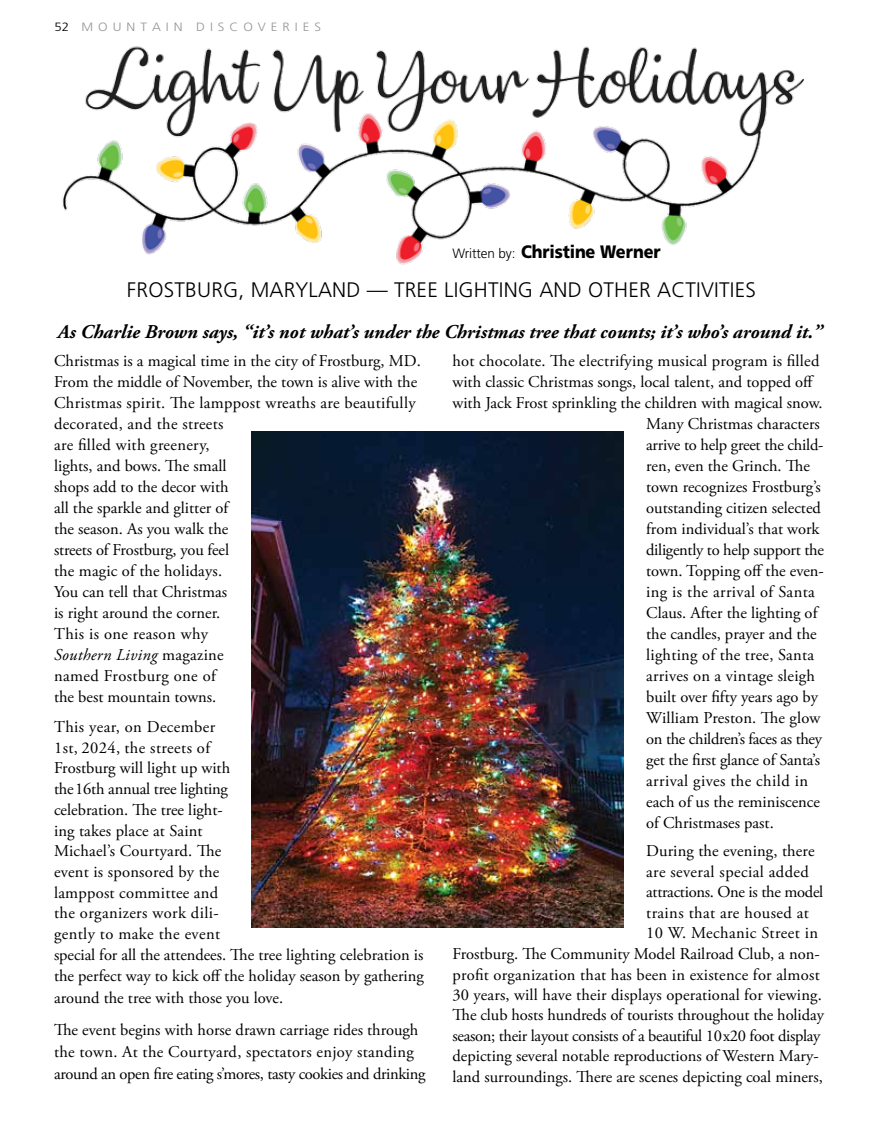
<style>
.page{position:relative;width:878px;height:1134px;background:#fff}
.page>*{position:absolute;margin:0;border:0;box-sizing:border-box;transform-origin:0 0}
.t1{font:300 21px "Frutiger";letter-spacing:.01em;color:#000}
.t2{font:italic 700 19.5px "Adobe Garamond Pro";color:#000}
.t3{font:900 18px "Frutiger";letter-spacing:-.01em;color:#000;scale:.9 1}
.t4{font:16.5px/21px "Adobe Garamond Pro";color:#000}
.t5{font:16.5px "Adobe Garamond Pro";letter-spacing:-.02em;color:#000}
.t6{font:16.5px "Adobe Garamond Pro";letter-spacing:.025em;color:#000}
.t7{font:300 12px "Frutiger";color:#939598;scale:1.1 1}
.s1{color:#000}
.s2{font-weight:300;font-size:13.5px}
.s3{font-style:italic}
</style>
<div class="page">
<img style="left:62px;top:46px;width:742px;height:219px">
<img style="left:251px;top:432px;width:372px;height:496px">
<p class="t7" style="left:55px;top:20px;width:244px"><span class="s1">52</span> M O U N T A I N D I S C O V E R I E S</p>
<p class="t3" style="left:452px;top:241px;width:233px"><span class="s2">WRITTEN BY:</span> Christine Werner</p>
<p class="t1" style="left:127px;top:278px;width:630px">FROSTBURG, MARYLAND — TREE LIGHTING AND OTHER ACTIVITIES</p>
<p class="t2" style="left:58px;top:320px;width:766px">As Charlie Brown says, “it’s not what’s under the Christmas tree that counts; it’s who’s around it.”</p>
<p class="t4" style="left:54px;top:351px;width:368px">Christmas is a magical time in the city of Frostburg, MD.<br>From the middle of November, the town is alive with the<br>Christmas spirit. The lamppost wreaths are beautifully decorated, and the streets<br>are filled with greenery,<br>lights, and bows. The small<br>shops add to the decor with<br>all the sparkle and glitter of<br>the season. As you walk the<br>streets of Frostburg, you feel<br>the magic of the holidays.<br>You can tell that Christmas<br>is right around the corner.<br>This is one reason why<br><span class="s3">Southern Living</span> magazine<br>named Frostburg one of<br>the best mountain towns.</p>
<p class="t4" style="left:54px;top:717px;width:371px">This year, on December<br>1st, 2024, the streets of<br>Frostburg will light up with<br>the 16th annual tree lighting<br>celebration. The tree light-<br>ing takes place at Saint<br>Michael’s Courtyard. The<br>event is sponsored by the<br>lamppost committee and<br>the organizers work dili-<br>gently to make the event<br>special for all the attendees. The tree lighting celebration is the perfect way to kick off the holiday season by gathering around the tree with those you love.</p>
<p class="t4" style="left:54px;top:1020px;width:373px;line-height:22px">The event begins with horse drawn carriage rides through the town. At the Courtyard, spectators enjoy standing around an open fire eating s’mores, tasty cookies and drinking</p>
<p class="t4" style="left:452px;top:351px;width:368px">hot chocolate. The electrifying musical program is filled</p>
<p class="t4" style="left:452px;top:372px;width:363px">with classic Christmas songs, local talent, and topped off</p>
<p class="t4" style="left:452px;top:393px;width:371px">with Jack Frost sprinkling the children with magical snow.</p>
<p class="t4" style="left:646px;top:414px;width:175px">Many Christmas characters</p>
<p class="t4" style="left:646px;top:435px;width:179px">arrive to help greet the child-</p>
<p class="t4" style="left:646px;top:456px;width:165px">ren, even the Grinch. The</p>
<p class="t4" style="left:646px;top:477px;width:176px">town recognizes Frostburg’s</p>
<p class="t4" style="left:646px;top:498px;width:176px">outstanding citizen selected</p>
<p class="t4" style="left:646px;top:519px;width:175px">from individual’s that work</p>
<p class="t5" style="left:646px;top:540px;width:179px">diligently to help support the</p>
<p class="t4" style="left:646px;top:561px;width:179px">town. Topping off the even-</p>
<p class="t6" style="left:646px;top:582px;width:170px">ing is the arrival of Santa</p>
<p class="t4" style="left:646px;top:603px;width:173px">Claus. After the lighting of</p>
<p class="t4" style="left:646px;top:624px;width:172px">the candles, prayer and the</p>
<p class="t4" style="left:646px;top:645px;width:169px">lighting of the tree, Santa</p>
<p class="t4" style="left:646px;top:666px;width:170px">arrives on a vintage sleigh</p>
<p class="t4" style="left:646px;top:687px;width:173px">built over fifty years ago by</p>
<p class="t4" style="left:646px;top:708px;width:175px">William Preston. The glow</p>
<p class="t5" style="left:646px;top:729px;width:177px">on the children’s faces as they</p>
<p class="t4" style="left:646px;top:750px;width:175px">get the first glance of Santa’s</p>
<p class="t6" style="left:646px;top:771px;width:163px">arrival gives the child in</p>
<p class="t4" style="left:646px;top:792px;width:175px">each of us the reminiscence</p>
<p class="t4" style="left:646px;top:813px;width:129px">of Christmases past.</p>
<p class="t4" style="left:646px;top:841px;width:170px">During the evening, there</p>
<p class="t6" style="left:646px;top:862px;width:164px">are several special added</p>
<p class="t5" style="left:646px;top:882px;width:179px">attractions. One is the model</p>
<p class="t6" style="left:646px;top:903px;width:164px">trains that are housed at</p>
<p class="t6" style="left:646px;top:923px;width:173px">10 W. Mechanic Street in</p>
<p class="t4" style="left:452px;top:944px;width:369px">Frostburg. The Community Model Railroad Club, a non-</p>
<p class="t4" style="left:452px;top:964px;width:369px">profit organization that has been in existence for almost</p>
<p class="t4" style="left:452px;top:985px;width:371px">30 years, will have their displays operational for viewing.</p>
<p class="t4" style="left:452px;top:1005px;width:373px">The club hosts hundreds of tourists throughout the holiday</p>
<p class="t5" style="left:452px;top:1026px;width:369px">season; their layout consists of a beautiful 10x20 foot display</p>
<p class="t4" style="left:452px;top:1046px;width:368px">depicting several notable reproductions of Western Mary-</p>
<p class="t4" style="left:452px;top:1066px;width:372px">land surroundings. There are scenes depicting coal miners,</p>
</div>
